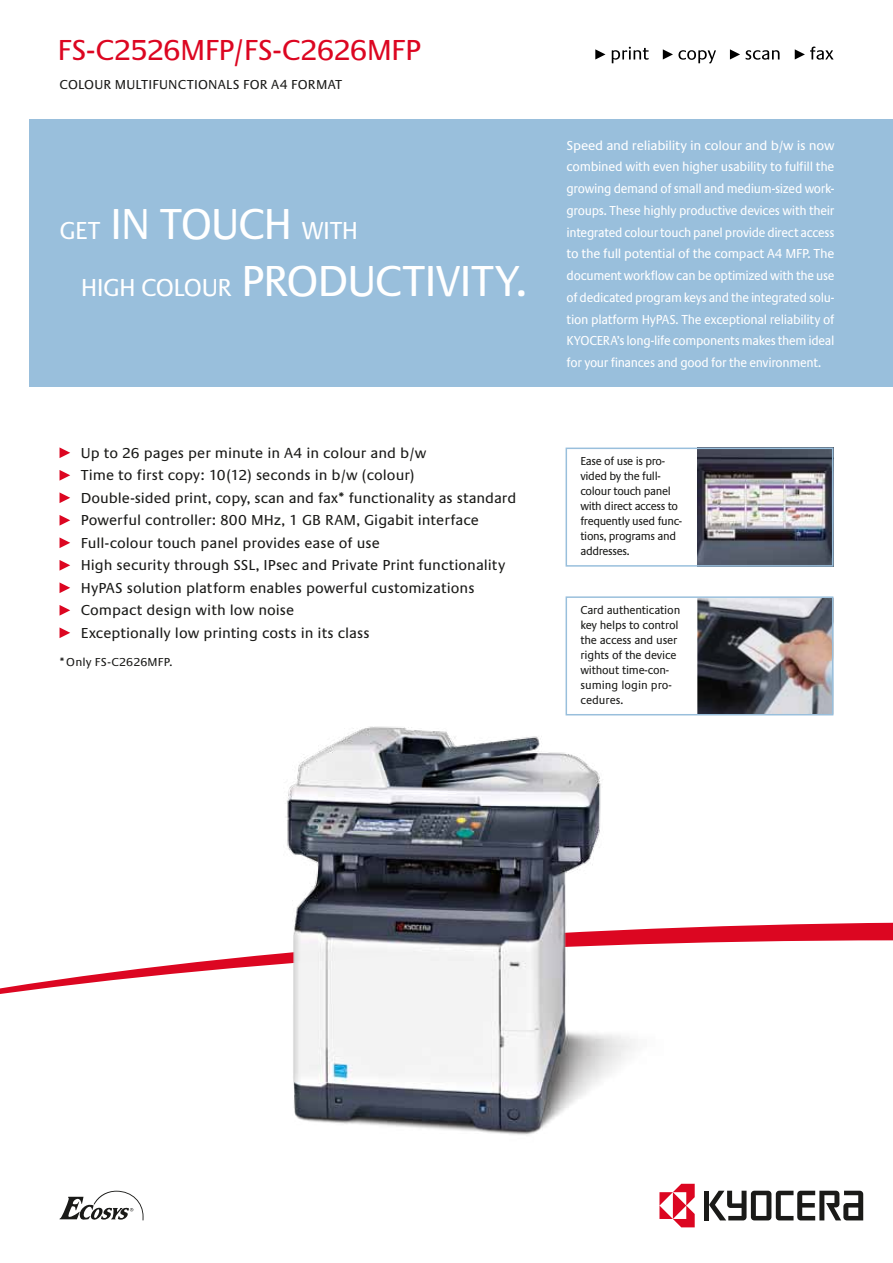
<style>
.page{position:relative;width:893px;height:1263px;background:#fff}
.page>*{position:absolute;margin:0;border:0;box-sizing:border-box;transform-origin:0 0}
.t1{font:45px "Praxis EF";color:#fff}
.t2{font:30px "Praxis EF";letter-spacing:-.03em;color:#dc0621}
.t3{font:25.5px "Praxis EF";letter-spacing:-.02em;color:#fff}
.t4{font:25.5px "Praxis EF";letter-spacing:-.02em;color:#fff;scale:.95 1}
.t5{font:15px/22.5px "Praxis EF";color:#1a1a18}
.t6{font:13.5px/21.8px "Praxis EF";letter-spacing:-.025em;color:#fff;text-align:justify}
.t7{font:13.5px/21.8px "Praxis EF";letter-spacing:-.025em;color:#fff;scale:.92 1}
.t8{font:13.5px "Praxis EF";letter-spacing:.015em;color:#1a1a18}
.t9{font:12px/15px "Praxis EF";letter-spacing:-.025em;color:#1a1a18;scale:.94 1}
.t10{font:12px/15px "Praxis EF";letter-spacing:-.025em;color:#1a1a18;scale:.95 1}
.t11{font:12px "Praxis EF";letter-spacing:.01em;color:#1a1a18}
.s1{font-size:45px}
</style>
<div class="page">
<svg style="left:671px;top:922px;width:222px;height:18px;background:#e12e44"></svg>
<svg style="left:0;top:940px;width:893px;height:54px"></svg>
<img style="left:215px;top:650px;width:456px;height:485px">
<img style="left:697px;top:599px;width:133px;height:113px">
<img style="left:697px;top:451px;width:133px;height:113px">
<div style="left:30px;top:119px;width:863px;height:268px;background:#99bfdc"></div>
<div style="left:704px;top:1191px;width:5px;height:29px;background:#1a1a18"></div>
<svg style="left:709px;top:1191px;width:154px;height:29px"></svg>
<svg style="left:659px;top:1184px;width:36px;height:43px"></svg>
<svg style="left:795px;top:47px;width:38px;height:13px"></svg>
<svg style="left:746px;top:50px;width:33px;height:10px"></svg>
<svg style="left:595px;top:49px;width:10px;height:11px"></svg>
<svg style="left:663px;top:49px;width:53px;height:14px"></svg>
<svg style="left:612px;top:47px;width:37px;height:16px"></svg>
<svg style="left:730px;top:49px;width:10px;height:11px"></svg>
<svg style="left:60px;top:1191px;width:83px;height:29px"></svg>
<svg style="left:60px;top:447px;width:10px;height:11px"></svg>
<svg style="left:60px;top:470px;width:10px;height:11px"></svg>
<svg style="left:60px;top:492px;width:10px;height:11px"></svg>
<svg style="left:60px;top:515px;width:10px;height:11px"></svg>
<svg style="left:60px;top:537px;width:10px;height:11px"></svg>
<svg style="left:60px;top:560px;width:10px;height:11px"></svg>
<svg style="left:60px;top:582px;width:10px;height:11px"></svg>
<svg style="left:60px;top:605px;width:10px;height:11px"></svg>
<svg style="left:60px;top:627px;width:10px;height:11px"></svg>
<div style="left:566px;top:596px;width:267px;height:119px;border:2px solid #99bfdc"></div>
<div style="left:566px;top:448px;width:267px;height:119px;border:2px solid #99bfdc"></div>
<h2 class="t2" style="left:57px;top:33px;width:365px">FS-C2526MFP/FS-C2626MFP</h2>
<p class="t8" style="left:60px;top:77px;width:74px">Colour MULTI</p>
<p class="t8" style="left:152px;top:77px;width:16px">FUNCTION</p>
<p class="t8" style="left:218px;top:77px;width:126px">ALS FOR A4 FOR MAT</p>
<h3 class="t4" style="left:60px;top:217px;width:316px">Get <span class="s1">in touch</span> with</h3>
<h3 class="t3" style="left:81px;top:274px;width:289px">HIGH colour <span class="s1">PRODUCTI</span></h3>
<h1 class="t1" style="left:436px;top:257px;width:92px">VITY.</h1>
<p class="t5" style="left:81px;top:442px;width:437px">U p to 26 pages per minute in A4 in colour and b/w<br>Time to first copy: 10(12) seconds in b/w (colour)<br>Double-sided print, copy, scan and fax* functionality as standard Powerful controller: 800 MHz, 1 GB RAM, Gigabit interface Full-colour touch panel provides ease of use<br>H igh security through SSL, I Psec and Private Print functionality HyPAS solution platform enables powerful customizations Compact design with low noise<br>Exceptionally low printing costs in its class</p>
<p class="t11" style="left:60px;top:655px;width:114px">* O nly FS-C2626MFP.</p>
<p class="t6" style="left:567px;top:135px;width:269px">Speed and reliability in colour and b/w is now combined with even higher usability to fulfill the growing demand of small and medium-sized work&shy;groups. These highly productive devices with their integrated colour touch panel provide direct access to the full potential of the compact A4 MFP. The document workflow can be optimized with the use of dedicated program keys and the integrated solu&shy;tion platform HyPAS. The exceptional reliability of KYOCER</p>
<p class="t7" style="left:567px;top:330px;width:293px;text-indent:44px">A’s long-life components makes them ideal for your finances and good for the environment.</p>
<p class="t9" style="left:580px;top:454px;width:110px">Ease of use is pro&shy;vided by the full&shy;colour touch panel with direct access to frequently used func&shy;tions, programs and addresses.</p>
<p class="t10" style="left:580px;top:603px;width:107px">Card authentication key helps to control the access and user rights of the device without time-con&shy;suming login pro&shy;cedures.</p>
</div>
